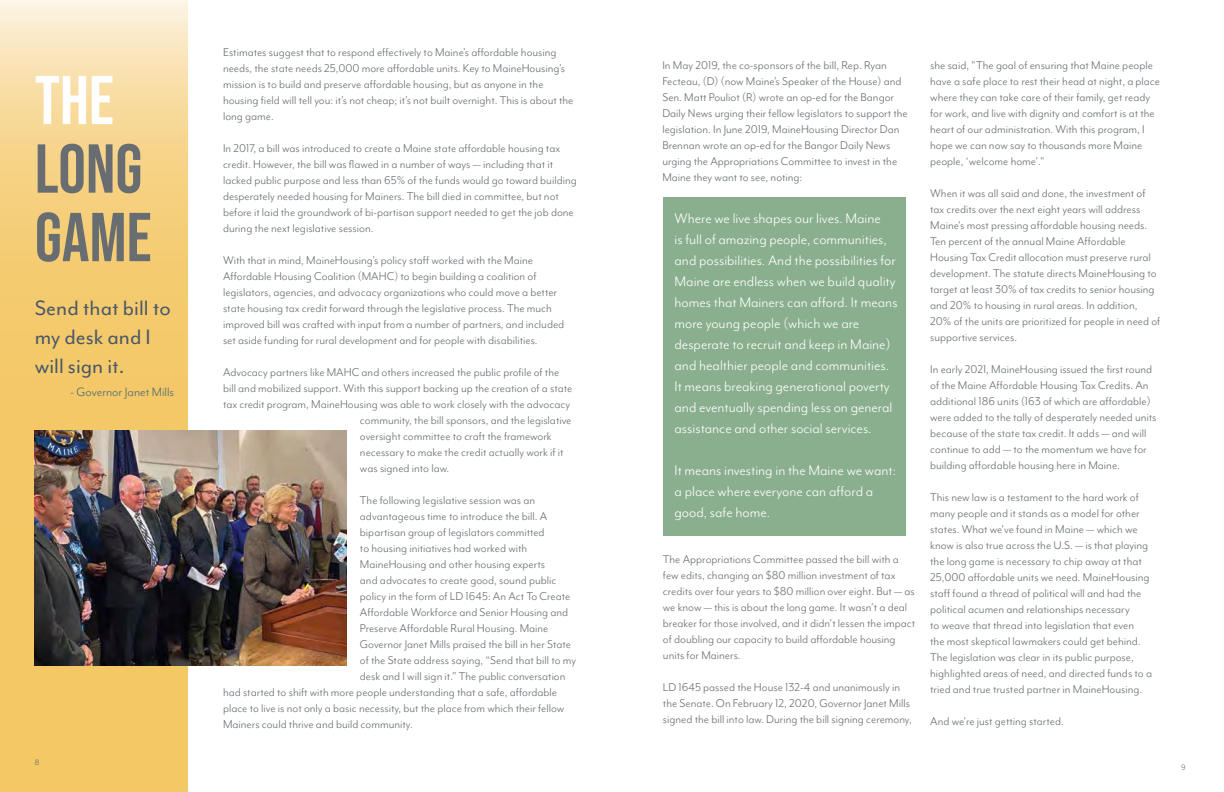
<style>
.page{position:relative;width:1224px;height:792px;background:#fff}
.page>*{position:absolute;margin:0;border:0;box-sizing:border-box;transform-origin:0 0}
.t1{font:69px/68.5px "Bebas Neue";color:#676d70}
.t2{font:69px "Bebas Neue";color:#fff}
.t3{font:24px/28.8px "Mr Eaves Mod OT";color:#495869}
.t4{font:16px/21px "Mr Eaves Mod OT";color:#fff}
.t5{font:14px "Mr Eaves Mod OT";color:#486b6e}
.t6{font:13px/16px "Mr Eaves Mod OT";color:#676d70}
.t7{font:9px "Mr Eaves Mod OT";color:#676d70}
</style>
<div class="page">
<svg style="left:0;top:0;width:187px;height:792px;background:#f2cd7e"></svg>
<img style="left:35px;top:430px;width:311px;height:235px">
<div style="left:663px;top:198px;width:243px;height:338px;background:#8aaf8e"></div>
<h1 class="t2" style="left:35px;top:61px;width:81px">THE</h1>
<h1 class="t1" style="left:35px;top:134px;width:118px">LONG<br>GAME</h1>
<h2 class="t3" style="left:35px;top:293px;width:137px">Send that bill to my desk and I will sign it.</h2>
<p class="t5" style="left:70px;top:384px;width:105px">- Governor Janet Mills</p>
<p class="t7" style="left:35px;top:757px;width:6px">8</p>
<p class="t7" style="left:35px;top:758px;width:9px">10</p>
<p class="t6" style="left:223px;top:44px;width:352px">Estimates suggest that to respond effectively to Maine’s affordable housing needs, the state needs 25,000 more affordable units. Key to MaineHousing’s mission is to build and preserve affordable housing, but as anyone in the housing field will tell you: it’s not cheap; it’s not built overnight. This is about the long game.</p>
<p class="t6" style="left:223px;top:140px;width:355px">In 2017, a bill was introduced to create a Maine state affordable housing tax credit. However, the bill was flawed in a number of ways — including that it lacked public purpose and less than 65% of the funds would go toward building desperately needed housing for Mainers. The bill died in committee, but not before it laid the groundwork of bi-partisan support needed to get the job done during the next legislative session.</p>
<p class="t6" style="left:223px;top:252px;width:343px">With that in mind, MaineHousing’s policy staff worked with the Maine Affordable Housing Coalition (MAHC) to begin building a coalition of legislators, agencies, and advocacy organizations who could move a better state housing tax credit forward through the legislative process. The much improved bill was crafted with input from a number of partners, and included set aside funding for rural development and for people with disabilities.</p>
<p class="t6" style="left:223px;top:364px;width:338px">Advocacy partners like MAHC and others increased the public profile of the</p>
<p class="t6" style="left:223px;top:380px;width:351px">bill and mobilized support. With this support backing up the creation of a state</p>
<p class="t6" style="left:223px;top:396px;width:349px">tax credit program, MaineHousing was able to work closely with the advocacy</p>
<p class="t6" style="left:360px;top:412px;width:213px">community, the bill sponsors, and the legislative</p>
<p class="t6" style="left:360px;top:428px;width:193px">oversight committee to craft the framework</p>
<p class="t6" style="left:360px;top:444px;width:205px">necessary to make the credit actually work if it</p>
<p class="t6" style="left:360px;top:460px;width:91px">was signed into law.</p>
<p class="t6" style="left:360px;top:492px;width:177px">The following legislative session was an</p>
<p class="t6" style="left:360px;top:508px;width:189px">advantageous time to introduce the bill. A</p>
<p class="t6" style="left:360px;top:524px;width:186px">bipartisan group of legislators committed</p>
<p class="t6" style="left:360px;top:540px;width:169px">to housing initiatives had worked with</p>
<p class="t6" style="left:360px;top:556px;width:187px">MaineHousing and other housing experts</p>
<p class="t6" style="left:360px;top:572px;width:198px">and advocates to create good, sound public</p>
<p class="t6" style="left:360px;top:588px;width:212px">policy in the form of LD 1645: An Act To Create</p>
<p class="t6" style="left:360px;top:604px;width:210px">Affordable Workforce and Senior Housing and</p>
<p class="t6" style="left:360px;top:620px;width:190px">Preserve Affordable Rural Housing. Maine</p>
<p class="t6" style="left:360px;top:636px;width:213px">Governor Janet Mills praised the bill in her State</p>
<p class="t6" style="left:360px;top:652px;width:218px">of the State address saying, “Send that bill to my</p>
<p class="t6" style="left:360px;top:668px;width:207px">desk and I will sign it.” The public conversation</p>
<p class="t6" style="left:223px;top:684px;width:335px">had started to shift with more people understanding that a safe, affordable</p>
<p class="t6" style="left:223px;top:700px;width:343px">place to live is not only a basic necessity, but the place from which their fellow</p>
<p class="t6" style="left:223px;top:716px;width:191px">Mainers could thrive and build community.</p>
<p class="t6" style="left:662px;top:57px;width:247px">In May 2019, the co-sponsors of the bill, Rep. Ryan Fecteau, (D) (now Maine’s Speaker of the House) and Sen. Matt Pouliot (R) wrote an op-ed for the Bangor Daily News urging their fellow legislators to support the legislation. In June 2019, MaineHousing Director Dan Brennan wrote an op-ed for the Bangor Daily News urging the Appropriations Committee to invest in the Maine they want to see, noting:</p>
<p class="t6" style="left:930px;top:57px;width:231px">she said, "The goal of ensuring that Maine people have a safe place to rest their head at night, a place where they can take care of their family, get ready for work, and live with dignity and comfort is at the heart of our administration. With this program, I hope we can now say to thousands more Maine people, ‘welcome home’."</p>
<p class="t6" style="left:930px;top:185px;width:232px">When it was all said and done, the investment of tax credits over the next eight years will address Maine's most pressing affordable housing needs.<br>Ten percent of the annual Maine Affordable Housing Tax Credit allocation must preserve rural development. The statute directs MaineHousing to target at least 30% of tax credits to senior housing and 20% to housing in rural areas. In addition, 20% of the units are prioritized for people in need of supportive services.</p>
<p class="t6" style="left:930px;top:361px;width:228px">In early 2021, MaineHousing issued the first round of the Maine Affordable Housing Tax Credits. An additional 186 units (163 of which are affordable) were added to the tally of desperately needed units because of the state tax credit. It adds — and will continue to add — to the momentum we have for building affordable housing here in Maine.</p>
<p class="t6" style="left:930px;top:489px;width:223px">This new law is a testament to the hard work of many people and it stands as a model for other states. What we've found in Maine — which we know is also true across the U.S. — is that playing the long game is necessary to chip away at that 25,000 affordable units we need. MaineHousing staff found a thread of political will and had the political acumen and relationships necessary<br>to weave that thread into legislation that even<br>the most skeptical lawmakers could get behind.<br>The legislation was clear in its public purpose, highlighted areas of need, and directed funds to a tried and true trusted partner in MaineHousing.</p>
<p class="t6" style="left:930px;top:713px;width:135px">And we're just getting started.</p>
<p class="t4" style="left:675px;top:207px;width:225px">Where we live shapes our lives. Maine<br>is full of amazing people, communities, and possibilities. And the possibilities for Maine are endless when we build quality homes that Mainers can afford. It means more young people (which we are desperate to recruit and keep in Maine) and healthier people and communities.<br>It means breaking generational poverty and eventually spending less on general assistance and other social services.</p>
<p class="t4" style="left:675px;top:459px;width:223px">It means investing in the Maine we want: a place where everyone can afford a good, safe home.</p>
<p class="t6" style="left:663px;top:551px;width:254px">The Appropriations Committee passed the bill with a few edits, changing an $80 million investment of tax credits over four years to $80 million over eight. But — as we know — this is about the long game. It wasn’t a deal breaker for those involved, and it didn’t lessen the impact of doubling our capacity to build affordable housing units for Mainers.</p>
<p class="t6" style="left:663px;top:679px;width:250px">LD 1645 passed the House 132-4 and unanimously in the Senate. On February 12, 2020, Governor Janet Mills signed the bill into law. During the bill signing ceremony,</p>
<p class="t7" style="left:1181px;top:763px;width:6px">9</p>
</div>
